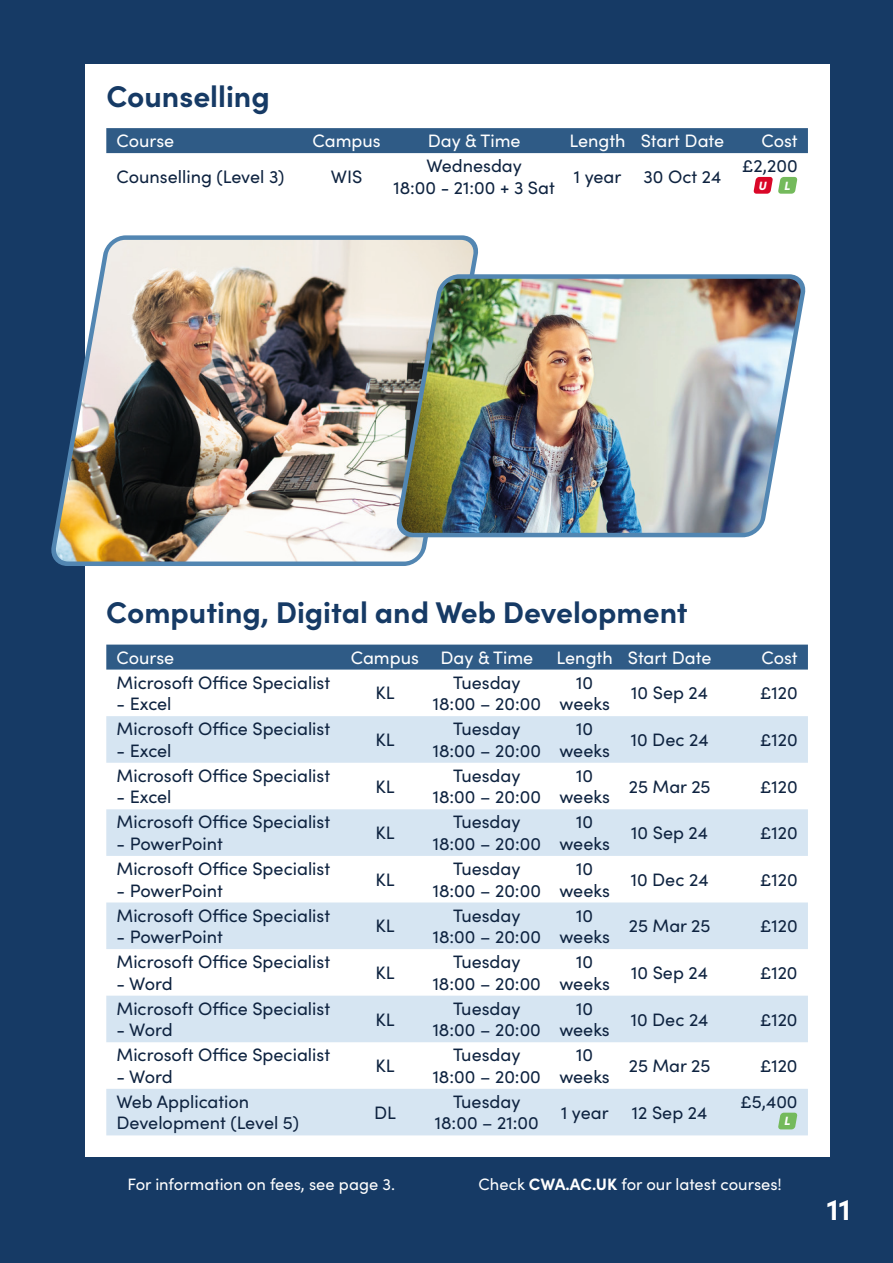
<style>
.page{position:relative;width:893px;height:1263px;background:#163a65}
.page>*{position:absolute;margin:0;border:0;box-sizing:border-box;transform-origin:0 0}
.t1{font:700 30px "Sofia Pro";color:#163a65}
.t2{font:700 30px "Sofia Pro";color:#fff}
.t3{font:18px/21.6px "Sofia Pro";color:#0e2340;text-align:center}
.t4{font:18px "Sofia Pro";color:#fff}
.t5{font:16.5px "Sofia Pro";color:#fff}
.Indented{font:italic 900 12px "Sofia Pro";color:#fff}
.s1{font-weight:700}
</style>
<div class="page">
<div style="left:85px;top:64px;width:744px;height:1093px;background:#fff"></div>
<img style="left:51px;top:235px;width:427px;height:331px">
<img style="left:391px;top:272px;width:415px;height:267px">
<div style="left:106px;top:128px;width:702px;height:25px;background:#2f5b86"></div>
<svg style="left:753px;top:177px;width:45px;height:17px"></svg>
<div style="left:106px;top:645px;width:702px;height:24px;background:#2f5b86"></div>
<svg style="left:106px;top:716px;width:702px;height:419px;fill:#d6e5f2"></svg>
<svg style="left:778px;top:1113px;width:20px;height:16px"></svg>
<p class="t1" style="left:106px;top:73px;width:165px">Counselling</p>
<p class="t4" style="left:117px;top:128px;width:59px">Course</p>
<p class="t4" style="left:312px;top:128px;width:70px">Campus</p>
<p class="t4" style="left:428px;top:128px;width:94px">Day &amp; Time</p>
<p class="t4" style="left:569px;top:128px;width:58px">Length</p>
<p class="t4" style="left:641px;top:128px;width:85px">Start Date</p>
<p class="t4" style="left:761px;top:128px;width:38px">Cost</p>
<p class="t3" style="left:117px;top:165px;width:169px">Counselling (Level 3)</p>
<p class="t3" style="left:331px;top:165px;width:33px">WIS</p>
<p class="t3" style="left:393px;top:154px;width:163px">Wednesday<br>18:00 - 21:00 + 3 Sat</p>
<p class="t3" style="left:574px;top:165px;width:49px">1 year</p>
<p class="t3" style="left:644px;top:165px;width:79px">30 Oct 24</p>
<p class="t3" style="left:742px;top:154px;width:57px">£2,200</p>
<p class="Indented" style="left:758px;top:176px;width:13px">U</p>
<p class="Indented" style="left:784px;top:176px;width:11px">L</p>
<p class="t1" style="left:106px;top:590px;width:583px">Computing, Digital and Web Development</p>
<p class="t4" style="left:117px;top:644px;width:59px">Course</p>
<p class="t4" style="left:351px;top:644px;width:70px">Campus</p>
<p class="t4" style="left:440px;top:644px;width:94px">Day &amp; Time</p>
<p class="t4" style="left:557px;top:644px;width:58px">Length</p>
<p class="t4" style="left:628px;top:644px;width:85px">Start Date</p>
<p class="t4" style="left:761px;top:644px;width:38px">Cost</p>
<p class="t3" style="left:117px;top:670px;width:215px">Microsoft Office Specialist</p>
<p class="t3" style="left:117px;top:692px;width:57px">- Excel</p>
<p class="t3" style="left:376px;top:681px;width:21px">KL</p>
<p class="t3" style="left:433px;top:670px;width:110px">Tuesday<br>18:00 – 20:00</p>
<p class="t3" style="left:559px;top:670px;width:52px">10 weeks</p>
<p class="t3" style="left:631px;top:681px;width:78px">10 Sep 24</p>
<p class="t3" style="left:760px;top:681px;width:39px">£120</p>
<p class="t3" style="left:117px;top:717px;width:215px">Microsoft Office Specialist</p>
<p class="t3" style="left:117px;top:739px;width:57px">- Excel</p>
<p class="t3" style="left:376px;top:728px;width:21px">KL</p>
<p class="t3" style="left:433px;top:717px;width:110px">Tuesday<br>18:00 – 20:00</p>
<p class="t3" style="left:559px;top:717px;width:52px">10 weeks</p>
<p class="t3" style="left:631px;top:728px;width:79px">10 Dec 24</p>
<p class="t3" style="left:760px;top:728px;width:39px">£120</p>
<p class="t3" style="left:117px;top:764px;width:215px">Microsoft Office Specialist</p>
<p class="t3" style="left:117px;top:785px;width:57px">- Excel</p>
<p class="t3" style="left:376px;top:774px;width:21px">KL</p>
<p class="t3" style="left:433px;top:764px;width:110px">Tuesday<br>18:00 – 20:00</p>
<p class="t3" style="left:559px;top:764px;width:52px">10 weeks</p>
<p class="t3" style="left:629px;top:774px;width:83px">25 Mar 25</p>
<p class="t3" style="left:760px;top:774px;width:39px">£120</p>
<p class="t3" style="left:117px;top:810px;width:215px">Microsoft Office Specialist</p>
<p class="t3" style="left:117px;top:832px;width:108px">- PowerPoint</p>
<p class="t3" style="left:376px;top:821px;width:21px">KL</p>
<p class="t3" style="left:433px;top:810px;width:110px">Tuesday<br>18:00 – 20:00</p>
<p class="t3" style="left:559px;top:810px;width:52px">10 weeks</p>
<p class="t3" style="left:631px;top:821px;width:78px">10 Sep 24</p>
<p class="t3" style="left:760px;top:821px;width:39px">£120</p>
<p class="t3" style="left:116px;top:857px;width:215px">Microsoft Office Specialist</p>
<p class="t3" style="left:116px;top:878px;width:108px">- PowerPoint</p>
<p class="t3" style="left:375px;top:868px;width:21px">KL</p>
<p class="t3" style="left:433px;top:857px;width:110px">Tuesday<br>18:00 – 20:00</p>
<p class="t3" style="left:559px;top:857px;width:52px">10 weeks</p>
<p class="t3" style="left:631px;top:868px;width:79px">10 Dec 24</p>
<p class="t3" style="left:760px;top:868px;width:39px">£120</p>
<p class="t3" style="left:116px;top:903px;width:215px">Microsoft Office Specialist</p>
<p class="t3" style="left:116px;top:925px;width:108px">- PowerPoint</p>
<p class="t3" style="left:375px;top:914px;width:21px">KL</p>
<p class="t3" style="left:433px;top:903px;width:110px">Tuesday<br>18:00 – 20:00</p>
<p class="t3" style="left:559px;top:903px;width:52px">10 weeks</p>
<p class="t3" style="left:629px;top:914px;width:83px">25 Mar 25</p>
<p class="t3" style="left:760px;top:914px;width:39px">£120</p>
<p class="t3" style="left:116px;top:950px;width:215px">Microsoft Office Specialist</p>
<p class="t3" style="left:116px;top:971px;width:58px">- Word</p>
<p class="t3" style="left:375px;top:961px;width:21px">KL</p>
<p class="t3" style="left:433px;top:950px;width:110px">Tuesday<br>18:00 – 20:00</p>
<p class="t3" style="left:559px;top:950px;width:52px">10 weeks</p>
<p class="t3" style="left:631px;top:961px;width:78px">10 Sep 24</p>
<p class="t3" style="left:760px;top:961px;width:39px">£120</p>
<p class="t3" style="left:116px;top:996px;width:215px">Microsoft Office Specialist</p>
<p class="t3" style="left:116px;top:1018px;width:58px">- Word</p>
<p class="t3" style="left:375px;top:1007px;width:21px">KL</p>
<p class="t3" style="left:433px;top:996px;width:110px">Tuesday<br>18:00 – 20:00</p>
<p class="t3" style="left:559px;top:996px;width:52px">10 weeks</p>
<p class="t3" style="left:631px;top:1007px;width:79px">10 Dec 24</p>
<p class="t3" style="left:760px;top:1007px;width:39px">£120</p>
<p class="t3" style="left:116px;top:1043px;width:215px">Microsoft Office Specialist</p>
<p class="t3" style="left:116px;top:1065px;width:58px">- Word</p>
<p class="t3" style="left:375px;top:1054px;width:21px">KL</p>
<p class="t3" style="left:433px;top:1043px;width:110px">Tuesday<br>18:00 – 20:00</p>
<p class="t3" style="left:559px;top:1043px;width:52px">10 weeks</p>
<p class="t3" style="left:629px;top:1054px;width:83px">25 Mar 25</p>
<p class="t3" style="left:760px;top:1054px;width:39px">£120</p>
<p class="t3" style="left:116px;top:1090px;width:184px;text-align:left">Web Application<br>Development (Level 5)</p>
<p class="t3" style="left:374px;top:1100px;width:23px">DL</p>
<p class="t3" style="left:435px;top:1090px;width:105px">Tuesday<br>18:00 – 21:00</p>
<p class="t3" style="left:561px;top:1100px;width:49px">1 year</p>
<p class="t3" style="left:632px;top:1100px;width:77px">12 Sep 24</p>
<p class="t3" style="left:740px;top:1090px;width:59px">£5,400</p>
<p class="Indented" style="left:784px;top:1112px;width:11px">L</p>
<p class="t5" style="left:128px;top:1172px;width:269px">For information on fees, see page 3.</p>
<p class="t5" style="left:479px;top:1172px;width:305px">Check <span class="s1">CWA.AC.UK</span> for our latest courses!</p>
<h1 class="t2" style="left:827px;top:1187px;width:25px">11</h1>
</div>
